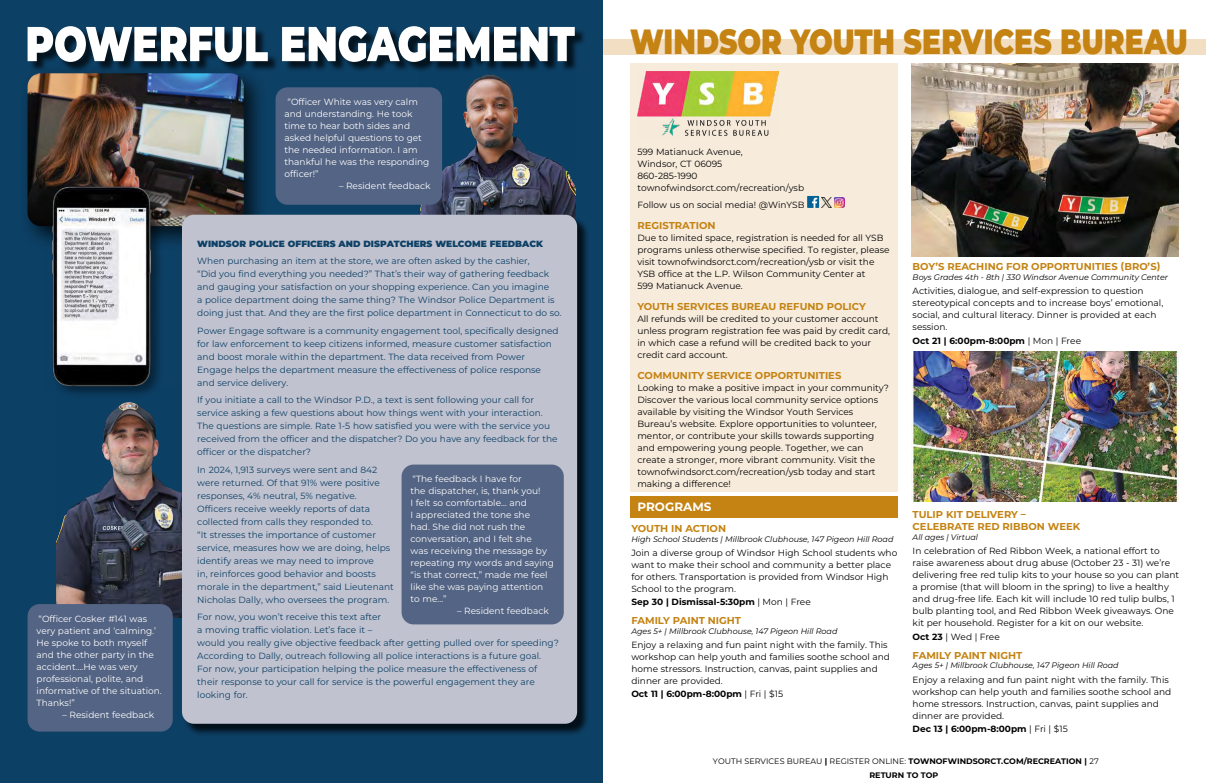
<style>
.page{position:relative;width:1206px;height:783px;background:#fff}
.page>*{position:absolute;margin:0;border:0;box-sizing:border-box;transform-origin:0 0}
.t1{font:900 35px "Montserrat";color:#c48312;scale:.8 1}
.t2{font:700 12px "Montserrat";color:#fff}
.t3{font:700 10px/12px "Montserrat";color:#c48312}
.t4{font:9px/12px "Montserrat";color:#000}
.t5{font:9px/13px "Montserrat";color:#0d4065}
.t6{font:9px/12px "Montserrat";color:#fff}
.t7{font:700 9px "Montserrat";color:#000}
.t8{font:900 9px "Montserrat";color:#0d4065}
.t9{font:italic 8px "Montserrat";color:#000}
.t10{font:8px "Montserrat";color:#000}
.t11{font:700 8px "Montserrat";color:#000}
.s1{font-weight:400}
.s2{font-weight:700}
</style>
<div class="page">
<div style="left:0;top:0;width:603px;height:783px;background:#0d4065"></div>
<div style="left:29px;top:28px;width:557px;height:45px;background:#000;opacity:.7"></div>
<svg style="left:28px;top:26px;width:547px;height:36px"></svg>
<img style="left:57px;top:402px;width:125px;height:215px">
<img style="left:418px;top:50px;width:158px;height:166px">
<div style="left:19px;top:65px;width:249px;height:185px;background:#000;opacity:.75"></div>
<img style="left:28px;top:73px;width:216px;height:153px">
<div style="left:183px;top:216px;width:407px;height:520px;background:#000;opacity:.75"></div>
<div style="left:182px;top:215px;width:395px;height:509px;background:#c0c2cf;border-radius:12px"></div>
<div style="left:50px;top:185px;width:115px;height:215px;background:#000;opacity:.45"></div>
<img style="left:46px;top:184px;width:113px;height:208px">
<div style="left:276px;top:87px;width:166px;height:118px;background:#546484;border-radius:12px"></div>
<div style="left:28px;top:604px;width:145px;height:128px;background:#546484;border-radius:12px"></div>
<div style="left:402px;top:465px;width:162px;height:159px;background:#546484;border-radius:12px"></div>
<div style="left:630px;top:496px;width:268px;height:21px;background:#c48312"></div>
<div style="left:630px;top:63px;width:268px;height:429px;background:#f7ebdc"></div>
<div style="left:603px;top:39px;width:603px;height:15px;background:#f2dec3"></div>
<img style="left:637px;top:72px;width:142px;height:64px">
<img style="left:911px;top:63px;width:268px;height:193px">
<div style="left:807px;top:196px;width:12px;height:12px;background:#006295"></div>
<svg style="left:812px;top:197px;width:33px;height:11px"></svg>
<img style="left:911px;top:352px;width:268px;height:150px">
<p class="t6" style="left:37px;top:612px;width:127px">“Officer Cosker #141 was very patient and ‘calming.’<br>He spoke to both myself and the other party in the accident….He was very professional, polite, and informative of the situation.<br>Thanks!”</p>
<p class="t6" style="left:63px;top:708px;width:93px">– Resident feedback</p>
<p class="t6" style="left:285px;top:96px;width:146px;text-indent:3px">“Officer White was very calm and understanding. He took time to hear both sides and asked helpful questions to get the needed information. I am thankful he was the responding officer!”</p>
<p class="t6" style="left:339px;top:179px;width:93px">– Resident feedback</p>
<p class="t8" style="left:197px;top:237px;width:347px">WINDSOR POLICE OFFICERS AND DISPATCHERS WELCOME FEEDBACK</p>
<p class="t5" style="left:197px;top:254px;width:366px">When purchasing an item at the store, we are often asked by the cashier,<br>“Did you find everything you needed?” That’s their way of gathering feedback and gauging your satisfaction on your shopping experience. Can you imagine<br>a police department doing the same thing? The Windsor Police Department is doing just that. And they are the first police department in Connecticut to do so.</p>
<p class="t5" style="left:197px;top:324px;width:363px">Power Engage software is a community engagement tool, specifically designed for law enforcement to keep citizens informed, measure customer satisfaction and boost morale within the department. The data received from Power Engage helps the department measure the effectiveness of police response and service delivery.</p>
<p class="t5" style="left:197px;top:393px;width:362px">If you initiate a call to the Windsor P.D., a text is sent following your call for service asking a few questions about how things went with your interaction.<br>The questions are simple. Rate 1-5 how satisfied you were with the service you received from the officer and the dispatcher? Do you have any feedback for the officer or the dispatcher?</p>
<p class="t5" style="left:197px;top:463px;width:198px">In 2024, 1,913 surveys were sent and 842 were returned. Of that 91% were positive responses, 4% neutral, 5% negative.<br>Officers receive weekly reports of data collected from calls they responded to.<br>“It stresses the importance of customer service, measures how we are doing, helps identify areas we may need to improve<br>in, reinforces good behavior and boosts morale in the department,” said Lieutenant Nicholas Dally, who oversees the program.</p>
<p class="t5" style="left:197px;top:610px;width:363px">For now, you won’t receive this text after<br>a moving traffic violation. Let’s face it –<br>would you really give objective feedback after getting pulled over for speeding?<br>According to Dally, outreach following all police interactions is a future goal.<br>For now, your participation helping the police measure the effectiveness of their response to your call for service is the powerful engagement they are looking for.</p>
<p class="t6" style="left:411px;top:473px;width:145px">“The feedback I have for<br>the dispatcher, is, thank you!<br>I felt so comfortable… and<br>I appreciated the tone she<br>had. She did not rush the conversation, and I felt she<br>was receiving the message by repeating my words and saying “is that correct,” made me feel like she was paying attention to me…”</p>
<p class="t6" style="left:457px;top:605px;width:93px">– Resident feedback</p>
<h1 class="t1" style="left:630px;top:15px;width:699px">WINDSOR YOUTH SERVICES BUREAU</h1>
<p class="t4" style="left:637px;top:146px;width:168px">599 Matianuck Avenue,<br>Windsor, CT 06095<br>860-285-1990 townofwindsorct.com/recreation/ysb</p>
<p class="t4" style="left:637px;top:198px;width:169px">Follow us on social media! @WinYSB</p>
<p class="t3" style="left:637px;top:219px;width:80px">REGISTRATION</p>
<p class="t4" style="left:637px;top:231px;width:254px">Due to limited space, registration is needed for all YSB programs unless otherwise specified. To register, please visit townofwindsorct.com/recreation/ysb or visit the YSB office at the L.P. Wilson Community Center at<br>599 Matianuck Avenue.</p>
<p class="t3" style="left:637px;top:300px;width:230px">YOUTH SERVICES BUREAU REFUND POLICY</p>
<p class="t4" style="left:637px;top:312px;width:254px">All refunds will be credited to your customer account unless program registration fee was paid by credit card, in which case a refund will be credited back to your credit card account.</p>
<p class="t3" style="left:637px;top:369px;width:206px">COMMUNITY SERVICE OPPORTUNITIES</p>
<p class="t4" style="left:637px;top:381px;width:253px">Looking to make a positive impact in your community?<br>Discover the various local community service options available by visiting the Windsor Youth Services Bureau’s website. Explore opportunities to volunteer, mentor, or contribute your skills towards supporting and empowering young people. Together, we can create a stronger, more vibrant community. Visit the townofwindsorct.com/recreation/ysb today and start making a difference!</p>
<h2 class="t2" style="left:637px;top:498px;width:76px">PROGRAMS</h2>
<p class="t3" style="left:631px;top:522px;width:96px">YOUTH IN ACTION</p>
<p class="t9" style="left:631px;top:533px;width:264px">High School Students | Millbrook Clubhouse, 147 Pigeon Hill Road</p>
<p class="t4" style="left:631px;top:546px;width:267px">Join a diverse group of Windsor High School students who want to make their school and community a better place for others. Transportation is provided from Windsor High School to the program.</p>
<p class="t7" style="left:631px;top:595px;width:181px">Sep 30 | Dismissal-5:30pm <span class="s1">| Mon | Free</span></p>
<p class="t3" style="left:631px;top:614px;width:111px">FAMILY PAINT NIGHT</p>
<p class="t9" style="left:631px;top:625px;width:208px">Ages 5+ | Millbrook Clubhouse, 147 Pigeon Hill Road</p>
<p class="t4" style="left:631px;top:638px;width:260px">Enjoy a relaxing and fun paint night with the family. This workshop can help youth and families soothe school and home stressors. Instruction, canvas, paint supplies and dinner are provided.</p>
<p class="t7" style="left:631px;top:688px;width:153px">Oct 11 | 6:00pm-8:00pm <span class="s1">| Fri | $15</span></p>
<p class="t3" style="left:913px;top:260px;width:249px">BOY’S REACHING FOR OPPORTUNITIES (BRO’S)</p>
<p class="t9" style="left:913px;top:272px;width:257px">Boys Grades 4th - 8th | 330 Windsor Avenue Community Center</p>
<p class="t4" style="left:913px;top:285px;width:252px">Activities, dialogue, and self-expression to question stereotypical concepts and to increase boys’ emotional, social, and cultural literacy. Dinner is provided at each session.</p>
<p class="t7" style="left:913px;top:334px;width:170px">Oct 21 | 6:00pm-8:00pm <span class="s1">| Mon | Free</span></p>
<p class="t3" style="left:913px;top:508px;width:169px">TULIP KIT DELIVERY –<br>CELEBRATE RED RIBBON WEEK</p>
<p class="t9" style="left:913px;top:532px;width:67px">All ages | Virtual</p>
<p class="t4" style="left:913px;top:545px;width:268px">In celebration of Red Ribbon Week, a national effort to raise awareness about drug abuse (October 23 - 31) we’re delivering free red tulip kits to your house so you can plant a promise (that will bloom in the spring) to live a healthy and drug-free life. Each kit will include 10 red tulip bulbs, 1 bulb planting tool, and Red Ribbon Week giveaways. One kit per household. Register for a kit on our website.</p>
<p class="t4" style="left:913px;top:630px;width:89px"><span class="s2">Oct 23</span> | Wed | Free</p>
<p class="t3" style="left:913px;top:649px;width:111px">FAMILY PAINT NIGHT</p>
<p class="t9" style="left:913px;top:660px;width:208px">Ages 5+ | Millbrook Clubhouse, 147 Pigeon Hill Road</p>
<p class="t4" style="left:913px;top:673px;width:260px">Enjoy a relaxing and fun paint night with the family. This workshop can help youth and families soothe school and home stressors. Instruction, canvas, paint supplies and dinner are provided.</p>
<p class="t7" style="left:913px;top:722px;width:157px">Dec 13 | 6:00pm-8:00pm <span class="s1">| Fri | $15</span></p>
<p class="t10" style="left:713px;top:755px;width:387px">YOUTH SERVICES BUREAU <span class="s2">|</span> REGISTER ONLINE: <span class="s2">TOWNOFWINDSORCT.COM/RECREATION |</span> 27</p>
<p class="t11" style="left:869px;top:770px;width:71px">RETURN TO TOP</p>
</div>
